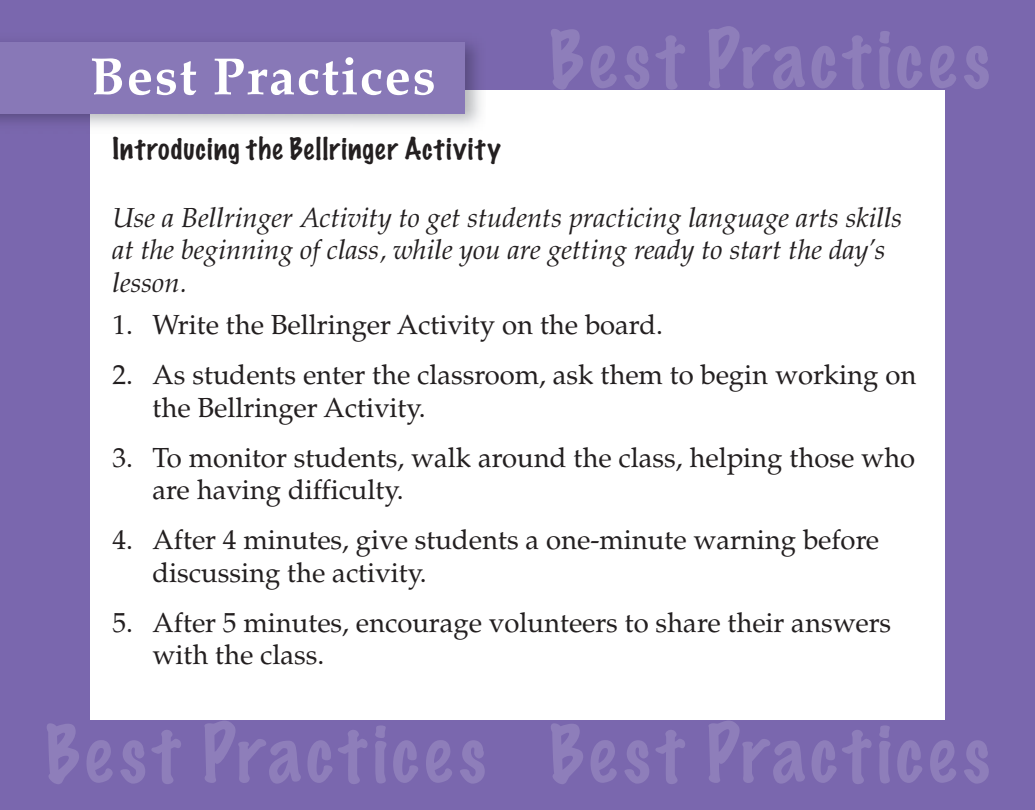
<style>
.page{position:relative;width:1035px;height:810px;background:#7a67ae}
.page>*{position:absolute;margin:0;border:0;box-sizing:border-box;transform-origin:0 0}
.t1{font:100 72.5px "Marker Felt";letter-spacing:.065em;color:#8e7eba}
.t2{font:700 52.5px "Palatino";letter-spacing:.03em;color:#fff}
.t3{font:27.5px/32.5px "Palatino";color:#231f20}
.t4{font:italic 27.5px/32.5px "Palatino";color:#231f20}
.t5{font:100 27.5px "Marker Felt";letter-spacing:.05em;color:#231f20}
</style>
<div class="page">
<div style="left:90px;top:90px;width:855px;height:630px;background:#fff"></div>
<div style="left:0;top:42px;width:465px;height:72px;background:#8878b7"></div>
<p class="t2" style="left:90px;top:56px;width:347px">Best Practices</p>
<p class="t5" style="left:112px;top:136px;width:390px">Introducing the Bellringer Activity</p>
<p class="t1" style="left:549px;top:24px;width:442px">Best Practices</p>
<p class="t4" style="left:112px;top:204px;width:791px">Use a Bellringer Activity to get students practicing language arts skills at the beginning of class, while you are getting ready to start the day’s lesson.</p>
<p class="t3" style="left:112px;top:312px;width:552px">1. Write the Bellringer Activity on the board.</p>
<p class="t3" style="left:152px;top:362px;width:765px;text-indent:-40px">2. As students enter the classroom, ask them to begin working on the Bellringer Activity.</p>
<p class="t3" style="left:152px;top:445px;width:764px;text-indent:-40px">3. To monitor students, walk around the class, helping those who are having difficulty.</p>
<p class="t3" style="left:152px;top:527px;width:728px;text-indent:-40px">4. After 4 minutes, give students a one-minute warning before discussing the activity.</p>
<p class="t3" style="left:152px;top:610px;width:740px;text-indent:-40px">5. After 5 minutes, encourage volunteers to share their answers with the class.</p>
<p class="t1" style="left:45px;top:718px;width:947px">Best Practices Best Practices</p>
</div>
